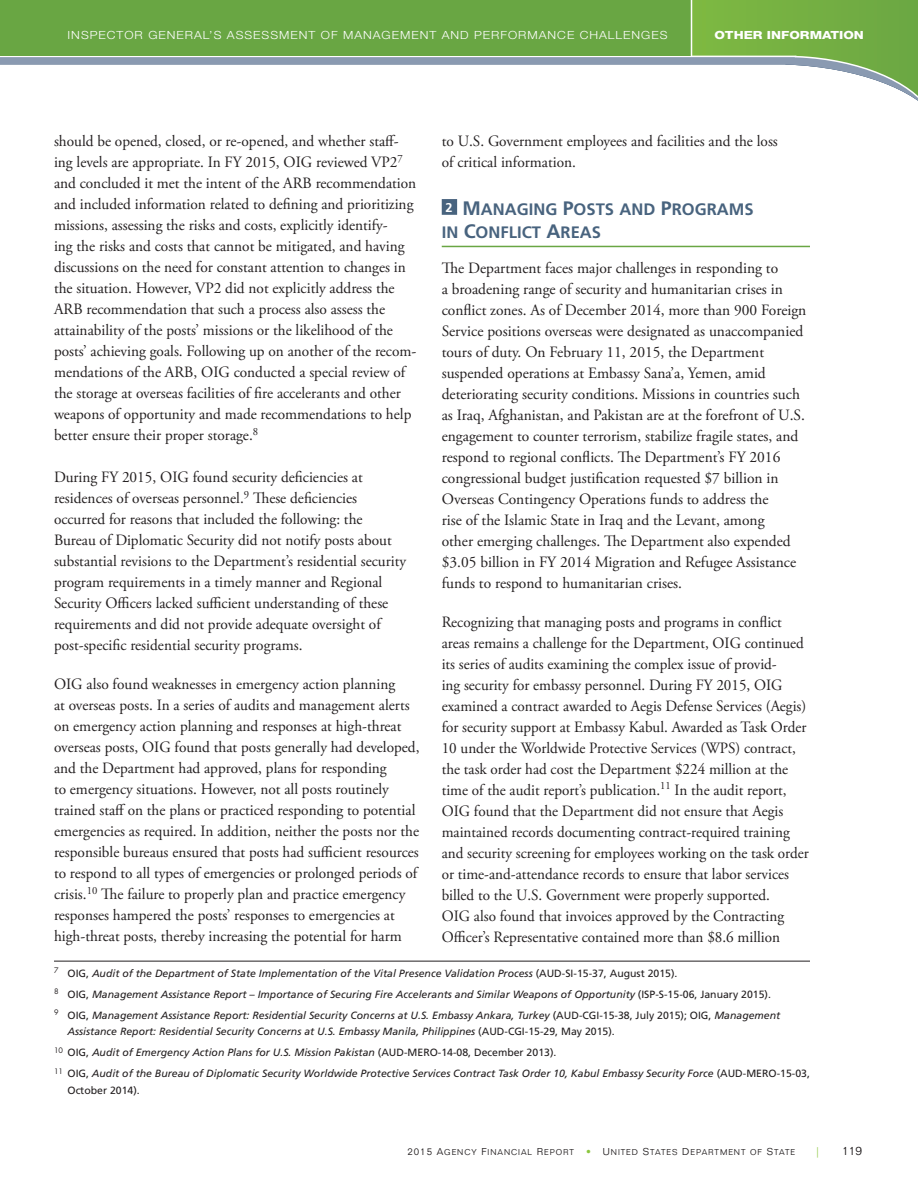
<style>
.page{position:relative;width:918px;height:1188px;background:#fff}
.page>*{position:absolute;margin:0;border:0;box-sizing:border-box;transform-origin:0 0}
.H2_IG{font:16.65px/23.4px "Frutiger LT Std Bold SC850";color:#48637e}
.t1{font:15.75px/21px "Adobe Garamond Pro";color:#231f20}
.t2{font:15.75px/21px "Adobe Garamond Pro";color:#231f20;scale:.96 1}
.t3{font:300 12px "Folio Std";color:#231f20}
.t4{font:300 11.25px "Helvetica Neue LT Std";letter-spacing:.08em;color:#fff;scale:1.1 1}
.t5{font:800 11.25px "Helvetica Neue LT Std";color:#fff;scale:1.2 1}
.P_Footnote2{font:italic 10.5px/16.5px "Frutiger LT Std";color:#231f20}
.P_Footnote1{font:italic 10.5px "Frutiger LT Std";color:#231f20}
.t6{font:300 10.5px "Folio Std";color:#8bc63e}
.t7{font:8.25px "Folio Std Light SC850";letter-spacing:.12em;color:#231f20}
.s1{font-size:19.5px}
.s2{font-style:normal}
.s3{font-size:9.75px}
.s4{font-size:9.75px;color:#8bc63e}
</style>
<div class="page">
<div style="left:442px;top:199px;width:15px;height:16px;background:#48637e"></div>
<hr style="left:442px;top:246px;width:368px;height:1px;background:#69a643">
<hr style="left:54px;top:961px;width:756px;height:1px;background:#231f20">
<svg style="left:0;top:0;width:918px;height:101px"></svg>
<div style="left:0;top:0;width:692px;height:55px;background:#69a643"></div>
<hr style="left:691px;top:0;width:1px;height:56px;background:#fff">
<p class="t4" style="left:68px;top:28px;width:547px">INSPECTOR GENERAL’S ASSESSMENT OF MANAGEMENT AND PERFORMANCE CHALLENGES</p>
<p class="t5" style="left:714px;top:29px;width:126px">OTHER INFORMATION</p>
<p class="t1" style="left:54px;top:131px;width:364px">should be opened, closed, or re-opened, and whether staff&shy;ing levels are appropriate. In FY 2015, OIG reviewed VP2<sup>7 </sup>and concluded it met the intent of the ARB recommendation and included information related to defining and prioritizing missions, assessing the risks and costs, explicitly identify-<br>ing the risks and costs that cannot be mitigated, and having discussions on the need for constant attention to changes in the situation. However, VP2 did not explicitly address the ARB recommendation that such a process also assess the attainability of the posts’ missions or the likelihood of the posts’ achieving goals. Following up on another of the recom&shy;mendations of the ARB, OIG conducted a special review of the storage at overseas facilities of fire accelerants and other weapons of opportunity and made recommendations to help better ensure their proper storage.<sup>8</sup></p>
<p class="t1" style="left:54px;top:467px;width:354px">During FY 2015, OIG found security deficiencies at residences of overseas personnel.<sup>9</sup> These deficiencies occurred for reasons that included the following: the Bureau of Diplomatic Security did not notify posts about substantial revisions to the Department’s residential security program requirements in a timely manner and Regional Security Officers lacked sufficient understanding of these requirements and did not provide adequate oversight of post-specific residential security programs.</p>
<p class="t1" style="left:54px;top:674px;width:367px">OIG also found weaknesses in emergency action planning<br>at overseas posts. In a series of audits and management alerts on emergency action planning and responses at high-threat overseas posts, OIG found that posts generally had developed, and the Department had approved, plans for responding<br>to emergency situations. However, not all posts routinely trained staff on the plans or practiced responding to potential emergencies as required. In addition, neither the posts nor the responsible bureaus ensured that posts had sufficient resources to respond to all types of emergencies or prolonged periods of crisis.<sup>10</sup> The failure to properly plan and practice emergency responses hampered the posts’ responses to emergencies at high-threat posts, thereby increasing the potential for harm</p>
<p class="t1" style="left:442px;top:131px;width:338px">to U.S. Government employees and facilities and the loss of critical information.</p>
<h2 class="H2_IG" style="left:442px;top:197px;width:312px"><sup>2</sup> <span class="s1">M</span>ANAGING <span class="s1">P</span>OSTS AND <span class="s1">P</span>ROGRAMS<br>IN <span class="s1">C</span>ONFLICT <span class="s1">A</span>REAS</h2>
<p class="t1" style="left:442px;top:258px;width:366px">The Department faces major challenges in responding to<br>a broadening range of security and humanitarian crises in conflict zones. As of December 2014, more than 900 Foreign Service positions overseas were designated as unaccompanied tours of duty. On February 11, 2015, the Department suspended operations at Embassy Sana’a, Yemen, amid deteriorating security conditions. Missions in countries such as Iraq, Afghanistan, and Pakistan are at the forefront of U.S. engagement to counter terrorism, stabilize fragile states, and respond to regional conflicts. The Department’s FY 2016 congressional budget justification requested $7 billion in Overseas Contingency Operations funds to address the<br>rise of the Islamic State in Iraq and the Levant, among<br>other emerging challenges. The Department also expended $3.05 billion in FY 2014 Migration and Refugee Assistance funds to respond to humanitarian crises.</p>
<p class="t2" style="left:442px;top:612px;width:384px">Recognizing that managing posts and programs in conflict areas remains a challenge for the Department, OIG continued its series of audits examining the complex issue of provid-<br>ing security for embassy personnel. During FY 2015, OIG examined a contract awarded to Aegis Defense Services (Aegis) for security support at Embassy Kabul. Awarded as Task Order 10 under the Worldwide Protective Services (WPS) contract, the task order had cost the Department $224 million at the time of the audit report’s publication.<sup>11</sup> In the audit report, OIG found that the Department did not ensure that Aegis maintained records documenting contract-required training and security screening for employees working on the task order or time-and-attendance records to ensure that labor services billed to the U.S. Government were properly supported.<br>OIG also found that invoices approved by the Contracting Officer’s Representative contained more than $8.6 million</p>
<p class="P_Footnote1" style="left:54px;top:967px;width:625px"><sup>7</sup> <span class="s2">OIG,</span> Audit of the Department of State Implementation of the Vital Presence Validation Process <span class="s2">(AUD-SI-15-37, August 2015).</span></p>
<p class="P_Footnote2" style="left:54px;top:986px;width:718px"><sup>8</sup> <span class="s2">OIG,</span> Management Assistance Report – Importance of Securing Fire Accelerants and Similar Weapons of Opportunity <span class="s2">(ISP-S-15-06, January 2015).</span></p>
<p class="P_Footnote2" style="left:68px;top:1007px;width:714px;text-indent:-14px"><sup>9</sup> <span class="s2">OIG,</span> Management Assistance Report: Residential Security Concerns at U.S. Embassy Ankara, Turkey <span class="s2">(AUD-CGI-15-38, July 2015); OIG,</span> Management<br>Assistance Report: Residential Security Concerns at U.S. Embassy Manila, Philippines <span class="s2">(AUD-CGI-15-29, May 2015).</span></p>
<p class="P_Footnote2" style="left:54px;top:1044px;width:504px"><sup>10</sup> <span class="s2">OIG,</span> Audit of Emergency Action Plans for U.S. Mission Pakistan <span class="s2">(AUD-MERO-14-08, December 2013).</span></p>
<p class="P_Footnote2" style="left:68px;top:1065px;width:744px;text-indent:-14px"><sup>11</sup> <span class="s2">OIG,</span> Audit of the Bureau of Diplomatic Security Worldwide Protective Services Contract Task Order 10, Kabul Embassy Security Force <span class="s2">(AUD-MERO-15-03,<br>October 2014).</span></p>
<p class="t7" style="left:408px;top:1147px;width:389px"><span class="s3">2015 A</span>GENCY <span class="s3">F</span>INANCIAL <span class="s3">R</span>EPORT <span class="s4">•</span> <span class="s3">U</span>NITED <span class="s3">S</span>TATES <span class="s3">D</span>EPARTMENT OF <span class="s3">S</span>TATE</p>
<p class="t6" style="left:817px;top:1145px;width:4px">|</p>
<p class="t3" style="left:842px;top:1144px;width:22px">119</p>
</div>
